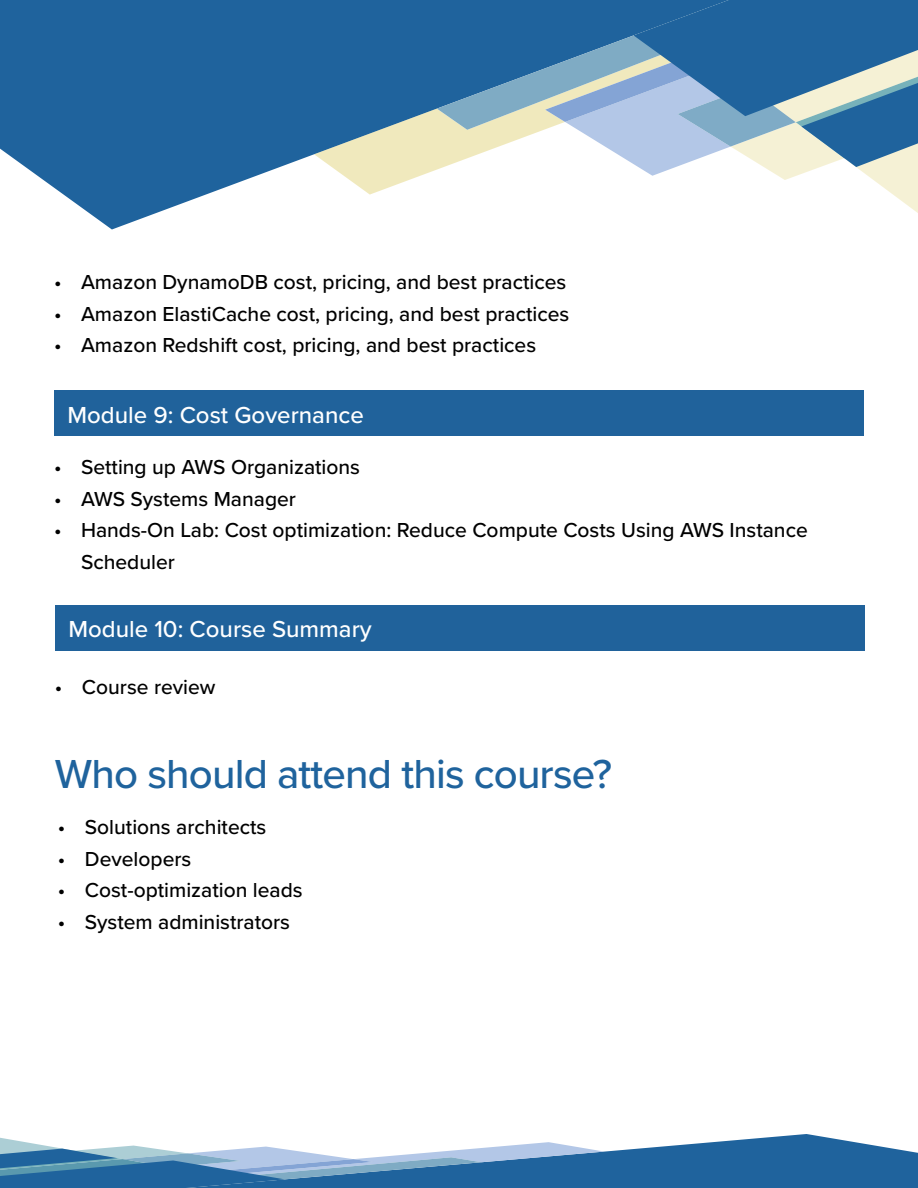
<style>
.page{position:relative;width:918px;height:1188px;background:#fff}
.page>*{position:absolute;margin:0;border:0;box-sizing:border-box;transform-origin:0 0}
.t1{font:500 42px "Proxima Nova";letter-spacing:-.02em;color:#1f639d}
.t2{font:500 24px "Proxima Nova";color:#fff}
.t3{font:500 21px/31.5px "Proxima Nova";color:#000}
</style>
<div class="page">
<svg style="left:0;top:0;width:437px;height:230px;fill:#1f639d"></svg>
<svg style="left:314px;top:44px;width:123px;height:151px;background:#789db1"></svg>
<svg style="left:437px;top:0;width:481px;height:213px"></svg>
<svg style="left:0;top:1134px;width:918px;height:54px"></svg>
<div style="left:54px;top:390px;width:810px;height:46px;background:#20629b"></div>
<div style="left:55px;top:605px;width:810px;height:46px;background:#20629b"></div>
<p class="t3" style="left:54px;top:266px;width:514px">• Amazon DynamoDB cost, pricing, and best practices</p>
<p class="t3" style="left:54px;top:297px;width:517px">• Amazon ElastiCache cost, pricing, and best practices</p>
<p class="t3" style="left:54px;top:329px;width:484px">• Amazon Redshift cost, pricing, and best practices</p>
<p class="t2" style="left:68px;top:397px;width:298px">Module 9: Cost Governance</p>
<p class="t3" style="left:54px;top:451px;width:308px">• Setting up AWS Organizations</p>
<p class="t3" style="left:54px;top:482px;width:244px">• AWS Systems Manager</p>
<p class="t3" style="left:81px;top:514px;width:728px;text-indent:-27px">• Hands-On Lab: Cost optimization: Reduce Compute Costs Using AWS Instance<br>Scheduler</p>
<p class="t2" style="left:68px;top:611px;width:305px">Module 10: Course Summary</p>
<p class="t3" style="left:55px;top:670px;width:162px">• Course review</p>
<h1 class="t1" style="left:55px;top:742px;width:559px">Who should attend this course?</h1>
<p class="t3" style="left:58px;top:811px;width:210px">• Solutions architects</p>
<p class="t3" style="left:58px;top:842px;width:135px">• Developers</p>
<p class="t3" style="left:58px;top:874px;width:246px">• Cost-optimization leads</p>
<p class="t3" style="left:58px;top:905px;width:234px">• System administrators</p>
</div>
